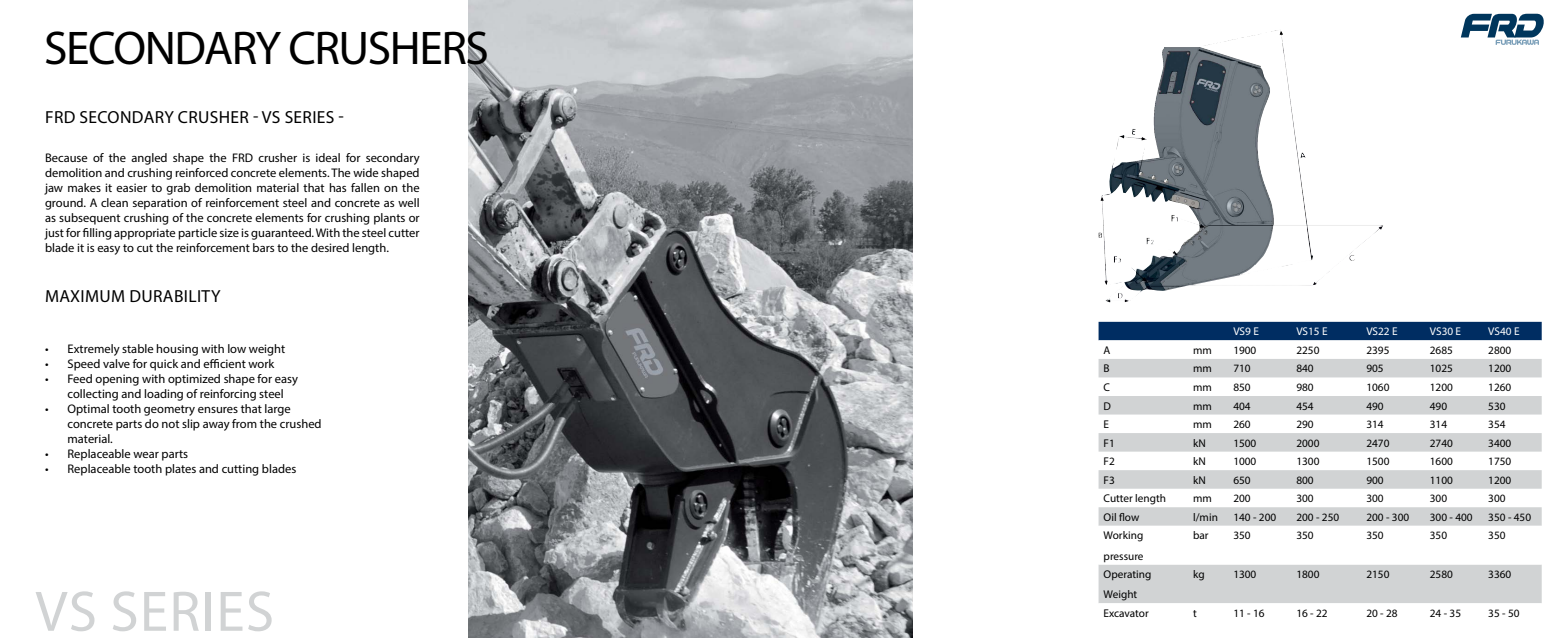
<style>
.page{position:relative;width:1560px;height:638px;background:#fff}
.page>*{position:absolute;margin:0;border:0;box-sizing:border-box;transform-origin:0 0}
.t1{font:57.5px "Myriad Pro";letter-spacing:.02em;color:#d1d3d4}
.t2{font:47.5px "Myriad Pro";color:#000}
.t3{font:17.5px "Myriad Pro";letter-spacing:.02em;color:#000}
.t4{font:12.5px/15px "Myriad Pro";color:#000}
.t5{font:11.25px/20.2px "Myriad Pro";color:#000}
.t6{font:11.25px "Myriad Pro";color:#fff}
</style>
<div class="page">
<img style="left:468px;top:0;width:444px;height:638px">
<img style="left:1105px;top:30px;width:201px;height:195px">
<div style="left:1098px;top:322px;width:443px;height:18px;background:#002d62"></div>
<svg style="left:1098px;top:340px;width:443px;height:1px"></svg>
<svg style="left:1098px;top:359px;width:443px;height:167px;fill:#d1d3d4"></svg>
<div style="left:1098px;top:565px;width:443px;height:38px;background:#d1d3d4"></div>
<svg style="left:1460px;top:14px;width:83px;height:31px"></svg>
<h2 class="t2" style="left:44px;top:19px;width:27px">SECON</h2>
<h2 class="t2" style="left:174px;top:19px;width:140px">DARY CRUSHERS</h2>
<h3 class="t3" style="left:45px;top:106px;width:46px">FRD SECON</h3>
<h3 class="t3" style="left:132px;top:106px;width:57px">DARY CRUSHER</h3>
<h3 class="t3" style="left:253px;top:106px;width:92px">- VS Series -</h3>
<p class="t4" style="left:45px;top:150px;width:376px;text-align:justify">Because of the angled shape the FRD crusher is ideal for secondary demolition and crushing reinforced concrete elements. The wide shaped jaw makes it easier to grab demolition material that has fallen on the ground. A clean separation of reinforcement steel and concrete as well as subsequent crushing of the concrete elements for crushing plants or just for filling appropriate particle size is guaranteed. With the steel cutter blade it is easy to cut the reinforcement bars to the desired length.</p>
<h3 class="t3" style="left:45px;top:285px;width:13px">max</h3>
<h3 class="t3" style="left:81px;top:285px;width:140px">imum durability</h3>
<p class="t4" style="left:45px;top:341px;width:242px">• Extremely stable housing with low weight</p>
<p class="t4" style="left:45px;top:356px;width:231px">• Speed valve for quick and efficient work</p>
<p class="t4" style="left:68px;top:371px;width:232px;text-indent:-22px">• Feed opening with optimized shape for easy collecting and loading of reinforcing steel</p>
<p class="t4" style="left:68px;top:401px;width:255px;text-indent:-22px">• Optimal tooth geometry ensures that large concrete parts do not slip away from the crushed material.</p>
<p class="t4" style="left:45px;top:446px;width:145px">• Replaceable wear parts</p>
<p class="t4" style="left:45px;top:461px;width:253px">• Replaceable tooth plates and cutting blades</p>
<h1 class="t1" style="left:35px;top:576px;width:240px">VS Series</h1>
<p class="t6" style="left:1233px;top:325px;width:26px">VS9 E</p>
<p class="t6" style="left:1296px;top:325px;width:32px">VS15 E</p>
<p class="t6" style="left:1366px;top:325px;width:32px">VS22 E</p>
<p class="t6" style="left:1429px;top:325px;width:32px">VS30 E</p>
<p class="t6" style="left:1487px;top:325px;width:32px">VS40 E</p>
<p class="t5" style="left:1103px;top:340px;width:8px">A</p>
<p class="t5" style="left:1192px;top:340px;width:20px">mm</p>
<p class="t5" style="left:1233px;top:340px;width:25px">1900</p>
<p class="t5" style="left:1296px;top:340px;width:25px">2250</p>
<p class="t5" style="left:1366px;top:340px;width:25px">2395</p>
<p class="t5" style="left:1429px;top:340px;width:25px">2685</p>
<p class="t5" style="left:1487px;top:340px;width:25px">2800</p>
<p class="t5" style="left:1103px;top:358px;width:8px">B</p>
<p class="t5" style="left:1192px;top:358px;width:20px">mm</p>
<p class="t5" style="left:1233px;top:358px;width:19px">710</p>
<p class="t5" style="left:1296px;top:358px;width:19px">840</p>
<p class="t5" style="left:1366px;top:358px;width:19px">905</p>
<p class="t5" style="left:1429px;top:358px;width:25px">1025</p>
<p class="t5" style="left:1487px;top:358px;width:25px">1200</p>
<p class="t5" style="left:1103px;top:377px;width:7px">C</p>
<p class="t5" style="left:1192px;top:377px;width:20px">mm</p>
<p class="t5" style="left:1233px;top:377px;width:19px">850</p>
<p class="t5" style="left:1296px;top:377px;width:19px">980</p>
<p class="t5" style="left:1366px;top:377px;width:25px">1060</p>
<p class="t5" style="left:1429px;top:377px;width:25px">1200</p>
<p class="t5" style="left:1487px;top:377px;width:25px">1260</p>
<p class="t5" style="left:1103px;top:395px;width:9px">D</p>
<p class="t5" style="left:1192px;top:395px;width:20px">mm</p>
<p class="t5" style="left:1233px;top:395px;width:19px">404</p>
<p class="t5" style="left:1296px;top:395px;width:19px">454</p>
<p class="t5" style="left:1366px;top:395px;width:19px">490</p>
<p class="t5" style="left:1429px;top:395px;width:19px">490</p>
<p class="t5" style="left:1487px;top:395px;width:19px">530</p>
<p class="t5" style="left:1103px;top:414px;width:6px">E</p>
<p class="t5" style="left:1192px;top:414px;width:20px">mm</p>
<p class="t5" style="left:1233px;top:414px;width:19px">260</p>
<p class="t5" style="left:1296px;top:414px;width:19px">290</p>
<p class="t5" style="left:1366px;top:414px;width:19px">314</p>
<p class="t5" style="left:1429px;top:414px;width:19px">314</p>
<p class="t5" style="left:1487px;top:414px;width:19px">354</p>
<p class="t5" style="left:1103px;top:432px;width:13px">F1</p>
<p class="t5" style="left:1192px;top:432px;width:12px">kN</p>
<p class="t5" style="left:1233px;top:432px;width:25px">1500</p>
<p class="t5" style="left:1296px;top:432px;width:25px">2000</p>
<p class="t5" style="left:1366px;top:432px;width:25px">2470</p>
<p class="t5" style="left:1429px;top:432px;width:25px">2740</p>
<p class="t5" style="left:1487px;top:432px;width:25px">3400</p>
<p class="t5" style="left:1103px;top:451px;width:13px">F2</p>
<p class="t5" style="left:1192px;top:451px;width:12px">kN</p>
<p class="t5" style="left:1233px;top:451px;width:25px">1000</p>
<p class="t5" style="left:1296px;top:451px;width:25px">1300</p>
<p class="t5" style="left:1366px;top:451px;width:25px">1500</p>
<p class="t5" style="left:1429px;top:451px;width:25px">1600</p>
<p class="t5" style="left:1487px;top:451px;width:25px">1750</p>
<p class="t5" style="left:1103px;top:469px;width:13px">F3</p>
<p class="t5" style="left:1192px;top:469px;width:12px">kN</p>
<p class="t5" style="left:1233px;top:469px;width:19px">650</p>
<p class="t5" style="left:1296px;top:469px;width:19px">800</p>
<p class="t5" style="left:1366px;top:469px;width:19px">900</p>
<p class="t5" style="left:1429px;top:469px;width:25px">1100</p>
<p class="t5" style="left:1487px;top:469px;width:25px">1200</p>
<p class="t5" style="left:1103px;top:488px;width:64px">Cutter length</p>
<p class="t5" style="left:1192px;top:488px;width:20px">mm</p>
<p class="t5" style="left:1233px;top:488px;width:19px">200</p>
<p class="t5" style="left:1296px;top:488px;width:19px">300</p>
<p class="t5" style="left:1366px;top:488px;width:19px">300</p>
<p class="t5" style="left:1429px;top:488px;width:19px">300</p>
<p class="t5" style="left:1487px;top:488px;width:19px">300</p>
<p class="t5" style="left:1103px;top:507px;width:37px">Oil flow</p>
<p class="t5" style="left:1192px;top:507px;width:26px">l/min</p>
<p class="t5" style="left:1233px;top:507px;width:44px">140 - 200</p>
<p class="t5" style="left:1296px;top:507px;width:44px">200 - 250</p>
<p class="t5" style="left:1366px;top:507px;width:44px">200 - 300</p>
<p class="t5" style="left:1429px;top:507px;width:44px">300 - 400</p>
<p class="t5" style="left:1487px;top:507px;width:44px">350 - 450</p>
<p class="t5" style="left:1103px;top:525px;width:41px">Working pressure</p>
<p class="t5" style="left:1192px;top:525px;width:17px">bar</p>
<p class="t5" style="left:1233px;top:525px;width:19px">350</p>
<p class="t5" style="left:1296px;top:525px;width:19px">350</p>
<p class="t5" style="left:1366px;top:525px;width:19px">350</p>
<p class="t5" style="left:1429px;top:525px;width:19px">350</p>
<p class="t5" style="left:1487px;top:525px;width:19px">350</p>
<p class="t5" style="left:1103px;top:564px;width:49px">Operating<br>Weight</p>
<p class="t5" style="left:1192px;top:564px;width:13px">kg</p>
<p class="t5" style="left:1233px;top:564px;width:25px">1300</p>
<p class="t5" style="left:1296px;top:564px;width:25px">1800</p>
<p class="t5" style="left:1366px;top:564px;width:25px">2150</p>
<p class="t5" style="left:1429px;top:564px;width:25px">2580</p>
<p class="t5" style="left:1487px;top:564px;width:25px">3360</p>
<p class="t5" style="left:1103px;top:603px;width:47px">Excavator</p>
<p class="t5" style="left:1192px;top:603px;width:5px">t</p>
<p class="t5" style="left:1233px;top:603px;width:33px">11 - 16</p>
<p class="t5" style="left:1296px;top:603px;width:33px">16 - 22</p>
<p class="t5" style="left:1366px;top:603px;width:33px">20 - 28</p>
<p class="t5" style="left:1429px;top:603px;width:33px">24 - 35</p>
<p class="t5" style="left:1487px;top:603px;width:33px">35 - 50</p>
</div>
